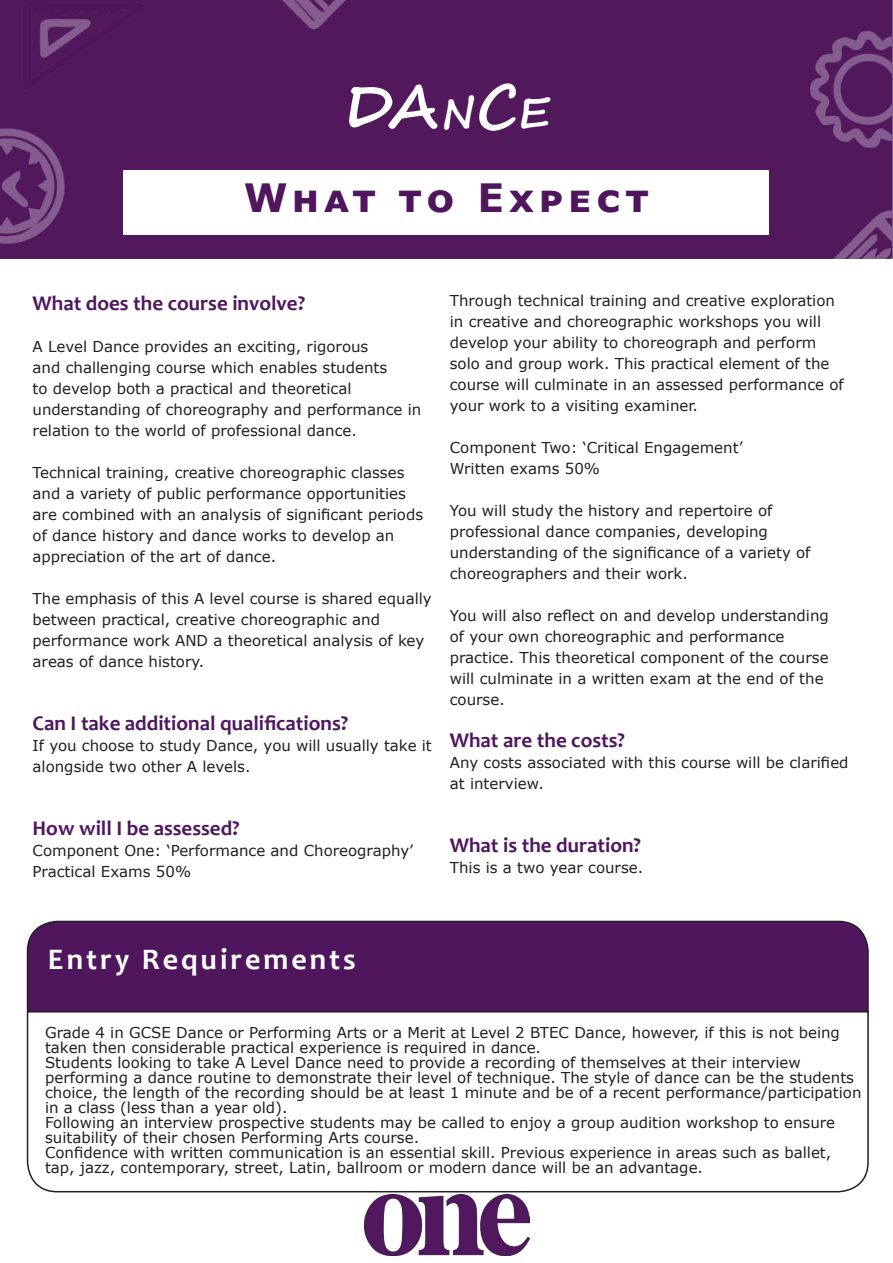
<style>
.page{position:relative;width:893px;height:1263px;background:#fff}
.page>*{position:absolute;margin:0;border:0;box-sizing:border-box;transform-origin:0 0}
.t1{font:700 60px "Segoe Script";color:#fff}
.t2{font:700 39px "Verdana";letter-spacing:.12em;color:#4f165e}
.t3{font:700 30px "Candara";letter-spacing:.1em;color:#fff}
.t4{font:700 21px "Candara";color:#4f165e}
.t5{font:15px/21px "Verdana";color:#231f20}
.s1{font-size:42px}
</style>
<div class="page">
<div style="left:0;top:0;width:893px;height:259px;background:#4f165e"></div>
<div style="left:124px;top:170px;width:645px;height:65px;background:#fff"></div>
<img style="left:364px;top:1194px;width:165px;height:61px">
<div style="left:28px;top:921px;width:840px;height:117px;background:#4f165e;border-radius:30px"></div>
<div style="left:27px;top:921px;width:842px;height:118px;border:2px solid #231f20;border-radius:30px"></div>
<svg style="left:26px;top:1010px;width:843px;height:183px"></svg>
<p class="t1" style="left:342px;top:58px;width:209px">DA<span class="s1">N</span>C<span class="s1">E</span></p>
<p class="t2" style="left:244px;top:170px;width:406px">What to Expect</p>
<p class="t4" style="left:33px;top:290px;width:274px">What does the course involve?</p>
<p class="t5" style="left:33px;top:336px;width:337px">A Level Dance provides an exciting, rigorous</p>
<p class="t5" style="left:33px;top:357px;width:356px">and challenging course which enables students</p>
<p class="t5" style="left:33px;top:378px;width:320px">to develop both a practical and theoretical</p>
<p class="t5" style="left:33px;top:399px;width:390px">understanding of choreography and performance in</p>
<p class="t5" style="left:33px;top:420px;width:326px">relation to the world of professional dance.</p>
<p class="t5" style="left:33px;top:462px;width:373px">Technical training, creative choreographic classes</p>
<p class="t5" style="left:33px;top:483px;width:375px">and a variety of public performance opportunities</p>
<p class="t5" style="left:33px;top:504px;width:392px">are combined with an analysis of significant periods</p>
<p class="t5" style="left:33px;top:525px;width:363px">of dance history and dance works to develop an</p>
<p class="t5" style="left:33px;top:546px;width:245px">appreciation of the art of dance.</p>
<p class="t5" style="left:33px;top:588px;width:401px">The emphasis of this A level course is shared equally</p>
<p class="t5" style="left:33px;top:609px;width:349px">between practical, creative choreographic and</p>
<p class="t5" style="left:33px;top:630px;width:393px">performance work AND a theoretical analysis of key</p>
<p class="t5" style="left:33px;top:651px;width:173px">areas of dance history.</p>
<p class="t4" style="left:33px;top:710px;width:317px">Can I take additional qualifications?</p>
<p class="t5" style="left:33px;top:735px;width:401px">If you choose to study Dance, you will usually take it alongside two other A levels.</p>
<p class="t4" style="left:33px;top:815px;width:209px">How will I be assessed?</p>
<p class="t5" style="left:33px;top:840px;width:382px">Component One: ‘Performance and Choreography’</p>
<p class="t5" style="left:33px;top:861px;width:160px">Practical Exams 50%</p>
<p class="t5" style="left:450px;top:290px;width:387px">Through technical training and creative exploration</p>
<p class="t5" style="left:450px;top:311px;width:373px">in creative and choreographic workshops you will</p>
<p class="t5" style="left:450px;top:332px;width:368px">develop your ability to choreograph and perform</p>
<p class="t5" style="left:450px;top:353px;width:381px">solo and group work. This practical element of the</p>
<p class="t5" style="left:450px;top:374px;width:395px">course will culminate in an assessed performance of</p>
<p class="t5" style="left:450px;top:395px;width:250px">your work to a visiting examiner.</p>
<p class="t5" style="left:450px;top:437px;width:294px">Component Two: ‘Critical Engagement’</p>
<p class="t5" style="left:450px;top:458px;width:152px">Written exams 50%</p>
<p class="t5" style="left:450px;top:500px;width:324px">You will study the history and repertoire of</p>
<p class="t5" style="left:450px;top:521px;width:320px">professional dance companies, developing</p>
<p class="t5" style="left:450px;top:542px;width:362px">understanding of the significance of a variety of</p>
<p class="t5" style="left:450px;top:563px;width:240px">choreographers and their work.</p>
<p class="t5" style="left:450px;top:605px;width:381px">You will also reflect on and develop understanding</p>
<p class="t5" style="left:450px;top:626px;width:336px">of your own choreographic and performance</p>
<p class="t5" style="left:450px;top:647px;width:380px">practice. This theoretical component of the course</p>
<p class="t5" style="left:450px;top:668px;width:375px">will culminate in a written exam at the end of the</p>
<p class="t5" style="left:450px;top:689px;width:57px">course.</p>
<p class="t4" style="left:450px;top:727px;width:177px">What are the costs?</p>
<p class="t5" style="left:450px;top:752px;width:400px">Any costs associated with this course will be clarified at interview.</p>
<p class="t4" style="left:450px;top:832px;width:193px">What is the duration?</p>
<p class="t5" style="left:450px;top:857px;width:195px">This is a two year course.</p>
<p class="t3" style="left:48px;top:941px;width:309px">Entry Requirements</p>
<p class="t5" style="left:45px;top:1021px;width:796px">Grade 4 in GCSE Dance or Performing Arts or a Merit at Level 2 BTEC Dance, however, if this is not being</p>
<p class="t5" style="left:45px;top:1036px;width:497px">taken then considerable practical experience is required in dance.</p>
<p class="t5" style="left:45px;top:1051px;width:757px">Students looking to take A Level Dance need to provide a recording of themselves at their interview</p>
<p class="t5" style="left:45px;top:1066px;width:810px">performing a dance routine to demonstrate their level of technique. The style of dance can be the students</p>
<p class="t5" style="left:45px;top:1081px;width:818px">choice, the length of the recording should be at least 1 minute and be of a recent performance/participation</p>
<p class="t5" style="left:45px;top:1096px;width:244px">in a class (less than a year old).</p>
<p class="t5" style="left:45px;top:1111px;width:792px">Following an interview prospective students may be called to enjoy a group audition workshop to ensure</p>
<p class="t5" style="left:45px;top:1126px;width:376px">suitability of their chosen Performing Arts course.</p>
<p class="t5" style="left:45px;top:1141px;width:788px">Confidence with written communication is an essential skill. Previous experience in areas such as ballet,</p>
<p class="t5" style="left:45px;top:1156px;width:659px">tap, jazz, contemporary, street, Latin, ballroom or modern dance will be an advantage.</p>
</div>
